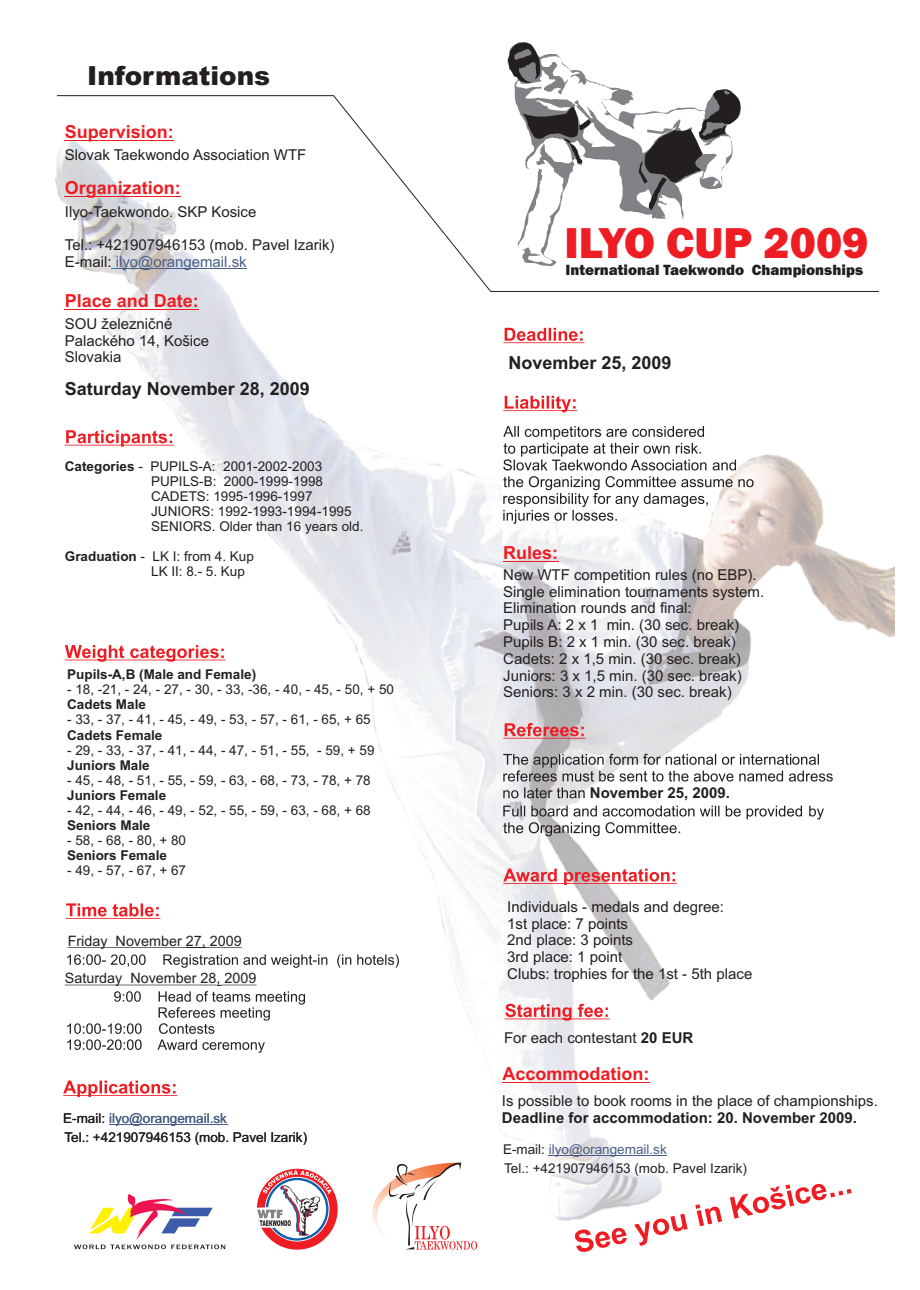
<style>
.page{position:relative;width:920px;height:1290px;background:#fff}
.page>*{position:absolute;margin:0;border:0;box-sizing:border-box;transform-origin:0 0}
.t1{font:800 44.7px "Franklin Gothic";color:#ee1d23}
.t2{font:900 26.25px "Arial";color:#231f20}
.t3{font:700 18px "Arial";color:#ee1d23}
.t4{font:700 18px "Arial";color:#231f20}
.t5{font:800 15.3px "Franklin Gothic";color:#231f20}
.t6{font:15px/16.8px "Arial";color:#231f20}
.t7{font:700 15px "Arial";color:#231f20}
.t8{font:14.4px "Arial";color:#231f20}
.t9{font:13.5px/15.1px "Arial";color:#231f20}
.t10{font:700 13.5px "Arial";color:#231f20}
.s1{color:#485e88}
.s2{font-weight:700}
</style>
<div class="page">
<img style="left:56px;top:157px;width:839px;height:1064px">
<svg style="left:362px;top:1161px;width:115px;height:89px"></svg>
<svg style="left:575px;top:1183px;width:276px;height:69px"></svg>
<svg style="left:255px;top:1169px;width:83px;height:81px"></svg>
<svg style="left:70px;top:1172px;width:158px;height:78px"></svg>
<svg style="left:508px;top:43px;width:227px;height:52px"></svg>
<svg style="left:57px;top:95px;width:822px;height:197px"></svg>
<hr style="left:65px;top:196px;width:116px;height:1px;background:#ee1d23">
<hr style="left:116px;top:268px;width:131px;height:1px;background:#485e88">
<hr style="left:65px;top:309px;width:134px;height:1px;background:#ee1d23">
<svg style="left:65px;top:430px;width:109px;height:17px"></svg>
<svg style="left:65px;top:645px;width:161px;height:17px"></svg>
<svg style="left:66px;top:903px;width:94px;height:16px"></svg>
<svg style="left:67px;top:954px;width:332px;height:14px"></svg>
<hr style="left:68px;top:947px;width:118px;height:1px;background:#231f20">
<hr style="left:206px;top:947px;width:36px;height:1px;background:#231f20">
<svg style="left:186px;top:947px;width:20px;height:1px"></svg>
<hr style="left:65px;top:985px;width:152px;height:1px;background:#231f20">
<svg style="left:67px;top:985px;width:238px;height:68px"></svg>
<svg style="left:63px;top:1080px;width:114px;height:17px"></svg>
<svg style="left:503px;top:328px;width:81px;height:15px"></svg>
<hr style="left:65px;top:140px;width:109px;height:1px;background:#ee1d23">
<svg style="left:503px;top:396px;width:74px;height:16px"></svg>
<svg style="left:503px;top:426px;width:251px;height:98px"></svg>
<hr style="left:503px;top:561px;width:55px;height:1px;background:#ee1d23">
<svg style="left:503px;top:723px;width:82px;height:16px"></svg>
<svg style="left:503px;top:754px;width:330px;height:44px"></svg>
<svg style="left:503px;top:806px;width:321px;height:30px"></svg>
<svg style="left:503px;top:868px;width:174px;height:17px"></svg>
<svg style="left:505px;top:1004px;width:105px;height:17px"></svg>
<hr style="left:503px;top:1082px;width:147px;height:1px;background:#ee1d23">
<hr style="left:109px;top:1124px;width:118px;height:1px;background:#485e88">
<hr style="left:549px;top:1155px;width:118px;height:1px;background:#485e88">
<h2 class="t2" style="left:87px;top:66px;width:185px">Informations</h2>
<p class="t3" style="left:65px;top:125px;width:111px">Supervision:</p>
<p class="t6" style="left:65px;top:148px;width:243px">Slovak Taekwondo Association WTF</p>
<p class="t3" style="left:65px;top:181px;width:118px">Organization:</p>
<p class="t6" style="left:65px;top:204px;width:193px">Ilyo-Taekwondo. SKP Kosice</p>
<p class="t6" style="left:65px;top:238px;width:271px">Tel.: +421907946153 (mob. Pavel Izarik)<br>E-mail: <span class="s1">ilyo@orangemail.sk</span></p>
<p class="t3" style="left:65px;top:294px;width:136px">Place and Date:</p>
<p class="t6" style="left:65px;top:317px;width:146px">SOU železnièné<br>Palackého 14, Košice<br>Slovakia</p>
<p class="t4" style="left:65px;top:381px;width:247px">Saturday November 28, 2009</p>
<p class="t9" style="left:151px;top:460px;width:214px;text-indent:-86px"><span class="s2">Categories</span> - PUPILS-A: 2001-2002-2003<br>PUPILS-B: 2000-1999-1998<br>CADETS: 1995-1996-1997<br>JUNIORS: 1992-1993-1994-1995<br>SENIORS. Older than 16 years old.</p>
<p class="t9" style="left:151px;top:550px;width:104px;text-indent:-86px"><span class="s2">Graduation</span> - LK I: from 4. Kup<br>LK II: 8.- 5. Kup</p>
<p class="t10" style="left:67px;top:669px;width:191px">Pupils-A,B (Male and Female)</p>
<p class="t9" style="left:67px;top:683px;width:328px">- 18, -21, - 24, - 27, - 30, - 33, -36, - 40, - 45, - 50, + 50</p>
<p class="t10" style="left:67px;top:699px;width:80px">Cadets Male</p>
<p class="t9" style="left:67px;top:713px;width:305px">- 33, - 37, - 41, - 45, - 49, - 53, - 57, - 61, - 65, + 65</p>
<p class="t10" style="left:67px;top:730px;width:97px">Cadets Female</p>
<p class="t9" style="left:67px;top:743px;width:309px">- 29, - 33, - 37, - 41, - 44, - 47, - 51, - 55, - 59, + 59</p>
<p class="t10" style="left:67px;top:760px;width:84px">Juniors Male</p>
<p class="t9" style="left:67px;top:774px;width:305px">- 45, - 48, - 51, - 55, - 59, - 63, - 68, - 73, - 78, + 78</p>
<p class="t10" style="left:67px;top:790px;width:101px">Juniors Female</p>
<p class="t9" style="left:67px;top:804px;width:305px">- 42, - 44, - 46, - 49, - 52, - 55, - 59, - 63, - 68, + 68</p>
<p class="t10" style="left:67px;top:820px;width:85px">Seniors Male</p>
<p class="t9" style="left:67px;top:834px;width:120px">- 58, - 68, - 80, + 80</p>
<p class="t10" style="left:67px;top:850px;width:101px">Seniors Female</p>
<p class="t9" style="left:67px;top:864px;width:120px">- 49, - 57, - 67, + 67</p>
<p class="t8" style="left:68px;top:935px;width:176px">Friday November 27, 2009</p>
<p class="t8" style="left:65px;top:973px;width:193px">Saturday November 28, 2009</p>
<p class="t9" style="left:63px;top:1110px;width:245px;line-height:18.6px">E-mail: <span class="s1">ilyo@orangemail.sk<br></span>Tel.: +421907946153 (mob. Pavel Izarik)</p>
<h1 class="t1" style="left:564px;top:226px;width:306px">ILYO CUP 2009</h1>
<p class="t5" style="left:565px;top:264px;width:299px">International Taekwondo Championships</p>
<p class="t4" style="left:508px;top:355px;width:165px">November 25, 2009</p>
<p class="t3" style="left:503px;top:546px;width:57px">Rules:</p>
<p class="t6" style="left:503px;top:568px;width:262px">New WTF competition rules (no EBP).<br>Single elimination tournaments system.<br>Elimination rounds and final:<br>Pupils A: 2 x 1 min. (30 sec. break)<br>Pupils B: 2 x 1 min. (30 sec. break)<br>Cadets: 2 x 1,5 min. (30 sec. break)<br>Juniors: 3 x 1,5 min. (30 sec. break)<br>Seniors: 3 x 2 min. (30 sec. break)</p>
<p class="t7" style="left:590px;top:787px;width:142px">November 25, 2009.</p>
<p class="t6" style="left:507px;top:900px;width:247px">Individuals - medals and degree:<br>1st place: 7 points<br>2nd place: 3 points<br>3rd place: 1 point<br>Clubs: trophies for the 1st - 5th place</p>
<p class="t6" style="left:504px;top:1031px;width:191px">For each contestant <span class="s2">20 EUR</span></p>
<p class="t3" style="left:503px;top:1067px;width:149px">Accommodation:</p>
<p class="t6" style="left:502px;top:1094px;width:378px">Is possible to book rooms in the place of championships.</p>
<p class="t7" style="left:502px;top:1112px;width:357px">Deadline for accommodation: 20. November 2009.</p>
<p class="t9" style="left:503px;top:1141px;width:245px;line-height:18.6px">E-mail: <span class="s1">ilyo@orangemail.sk<br></span>Tel.: +421907946153 (mob. Pavel Izarik)</p>
</div>
